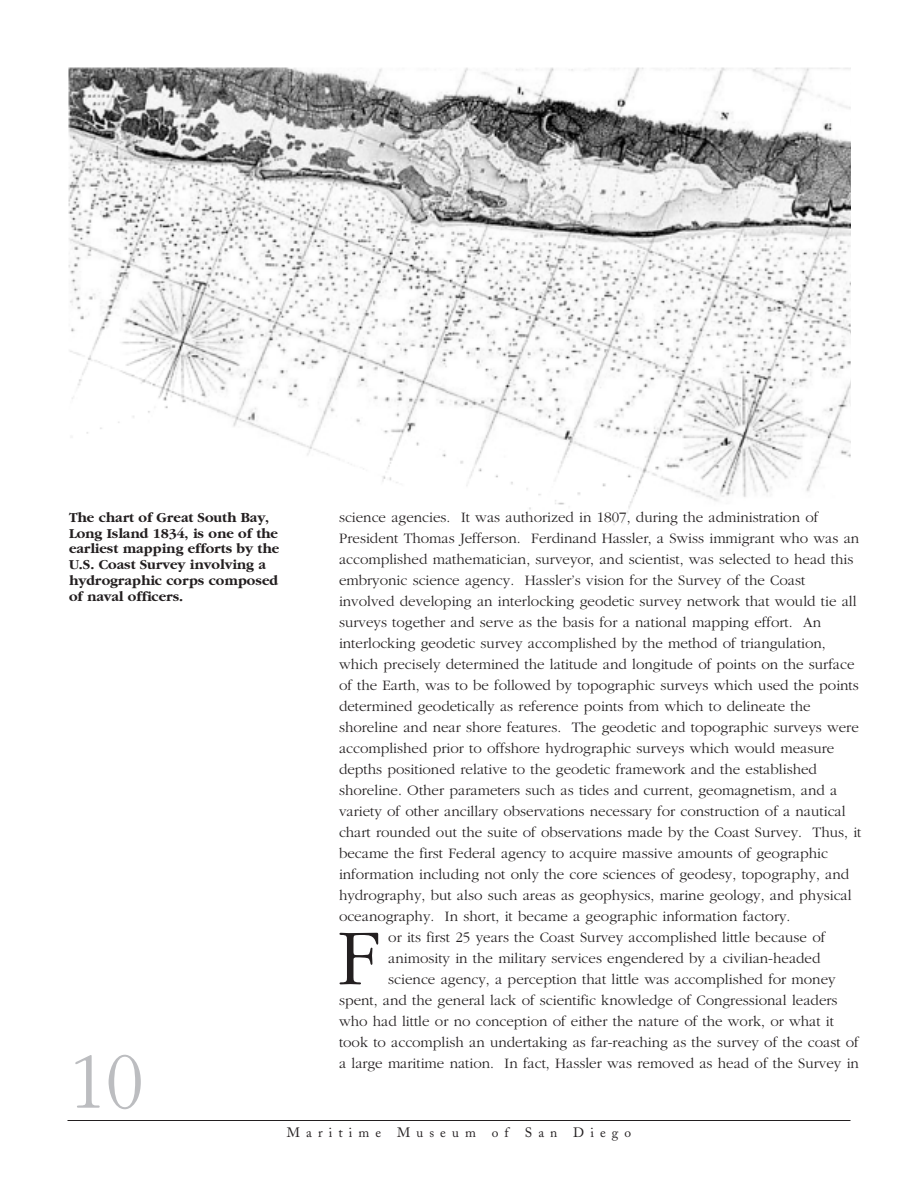
<style>
.page{position:relative;width:918px;height:1188px;background:#fff}
.page>*{position:absolute;margin:0;border:0;box-sizing:border-box;transform-origin:0 0}
.t1{font:300 82.5px "Garamond";color:#bcbdc0;scale:.9 1}
.t2{font:300 82.35px "Garamond";color:#231f20}
.t3{font:300 15px/21px "Garamond";color:#231f20}
.t4{font:700 14.25px/15.8px "Garamond";color:#231f20}
.t5{font:13.5px "Adobe Caslon";letter-spacing:.45em;color:#231f20}
</style>
<div class="page">
<hr style="left:68px;top:1120px;width:782px;height:1px;background:#231f20">
<img style="left:68px;top:68px;width:782px;height:457px">
<p class="t4" style="left:69px;top:509px;width:212px">The chart of Great South Bay,<br>Long Island 1834, is one of the earliest mapping efforts by the<br>U.S. Coast Survey involving a hydrographic corps composed of naval officers.</p>
<h1 class="t1" style="left:69px;top:1031px;width:84px">10</h1>
<p class="t3" style="left:339px;top:506px;width:524px">science agencies. It was authorized in 1807, during the administration of President Thomas Jefferson. Ferdinand Hassler, a Swiss immigrant who was an accomplished mathematician, surveyor, and scientist, was selected to head this embryonic science agency. Hassler’s vision for the Survey of the Coast involved developing an interlocking geodetic survey network that would tie all surveys together and serve as the basis for a national mapping effort. An interlocking geodetic survey accomplished by the method of triangulation, which precisely determined the latitude and longitude of points on the surface of the Earth, was to be followed by topographic surveys which used the points determined geodetically as reference points from which to delineate the shoreline and near shore features. The geodetic and topographic surveys were accomplished prior to offshore hydrographic surveys which would measure depths positioned relative to the geodetic framework and the established shoreline. Other parameters such as tides and current, geomagnetism, and a variety of other ancillary observations necessary for construction of a nautical chart rounded out the suite of observations made by the Coast Survey. Thus, it became the first Federal agency to acquire massive amounts of geographic information including not only the core sciences of geodesy, topography, and hydrography, but also such areas as geophysics, marine geology, and physical oceanography. In short, it became a geographic information factory.</p>
<h2 class="t2" style="left:337px;top:908px;width:44px">F</h2>
<p class="t3" style="left:388px;top:926px;width:438px">or its first 25 years the Coast Survey accomplished little because of</p>
<p class="t3" style="left:388px;top:947px;width:434px">animosity in the military services engendered by a civilian-headed</p>
<p class="t3" style="left:388px;top:968px;width:449px">science agency, a perception that little was accomplished for money</p>
<p class="t3" style="left:339px;top:989px;width:500px">spent, and the general lack of scientific knowledge of Congressional leaders</p>
<p class="t3" style="left:339px;top:1010px;width:497px">who had little or no conception of either the nature of the work, or what it</p>
<p class="t3" style="left:339px;top:1031px;width:521px">took to accomplish an undertaking as far-reaching as the survey of the coast of</p>
<p class="t3" style="left:339px;top:1052px;width:521px">a large maritime nation. In fact, Hassler was removed as head of the Survey in</p>
<p class="t5" style="left:287px;top:1127px;width:346px">Maritime Museum of San Diego</p>
</div>
